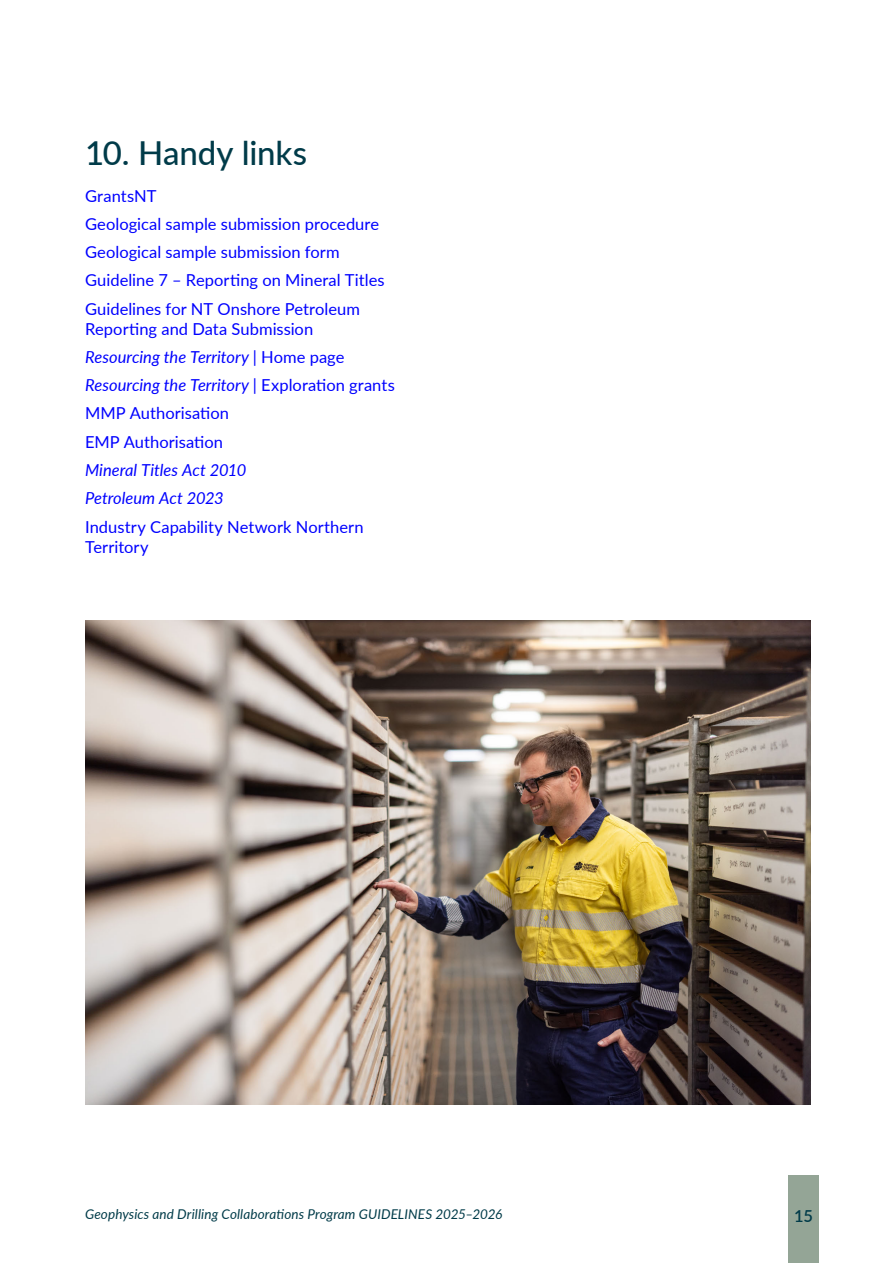
<style>
.page{position:relative;width:893px;height:1263px;background:#fff}
.page>*{position:absolute;margin:0;border:0;box-sizing:border-box;transform-origin:0 0}
.t1{font:500 33px "Lato";letter-spacing:-.005em;color:#003b49}
.t2{font:16.5px/28.3px "Lato";color:#00f}
.t3{font:italic 16.5px/28.3px "Lato";color:#00f}
.t4{font:600 16.5px "Lato";color:#003b49}
.t5{font:italic 13.5px "Lato";letter-spacing:.01em;color:#003b49}
.s1{font-style:italic}
</style>
<div class="page">
<div style="left:788px;top:1176px;width:31px;height:87px;background:#94a596"></div>
<img style="left:85px;top:621px;width:725px;height:483px">
<h1 class="t1" style="left:85px;top:129px;width:223px">10. Handy links</h1>
<p class="t2" style="left:85px;top:181px;width:301px">GrantsNT<br>Geological sample submission procedure<br>Geological sample submission form<br>Guideline 7 – Reporting on Mineral Titles<br>Guidelines for NT Onshore Petroleum</p>
<p class="t2" style="left:85px;top:314px;width:311px">Reporting and Data Submission<br><span class="s1">Resourcing the Territory</span> | Home page<br><span class="s1">Resourcing the Territory</span> | Exploration grants<br>MMP Authorisation<br>EMP Authorisation</p>
<p class="t3" style="left:85px;top:455px;width:163px">Mineral Titles Act 2010<br>Petroleum Act 2023</p>
<p class="t2" style="left:85px;top:516px;width:280px;line-height:19.8px">Industry Capability Network Northern<br>Territory</p>
<p class="t5" style="left:85px;top:1205px;width:419px">Geophysics and Drilling Collaborations Program GUIDELINES 2025–2026</p>
<p class="t4" style="left:794px;top:1204px;width:20px">15</p>
</div>
